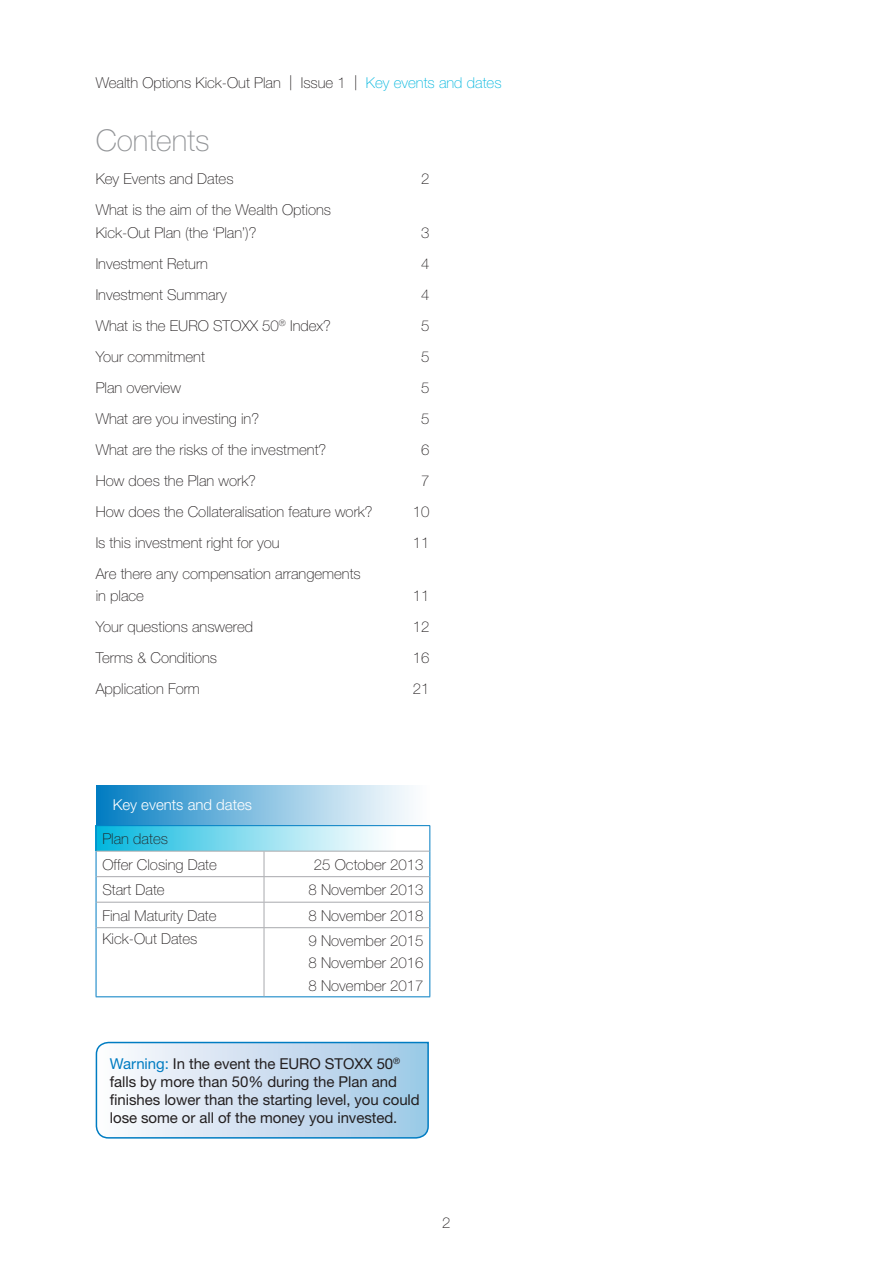
<style>
.page{position:relative;width:893px;height:1263px;background:#fff}
.page>*{position:absolute;margin:0;border:0;box-sizing:border-box;transform-origin:0 0}
.t1{font:100 30px "Helvetica Neue";color:#939598}
.t2{font:100 15px/22.5px "Helvetica Neue";color:#231f20}
.t3{font:15px/18px "Helvetica Neue";letter-spacing:-.005em;color:#231f20}
.t4{font:300 15px "Helvetica Neue";color:#fff}
.s1{color:#00b6de}
.s2{color:#007cc2}
</style>
<div class="page">
<div style="left:96px;top:785px;width:333px;height:40px;background:linear-gradient(to right,#067fc3,#fff)"></div>
<div style="left:96px;top:826px;width:300px;height:25px;background:linear-gradient(to right,#07b7de,#fff)"></div>
<svg style="left:96px;top:826px;width:1px;height:101px"></svg>
<hr style="left:96px;top:928px;width:1px;height:68px;background:#007cc2">
<hr style="left:96px;top:996px;width:168px;height:1px;background:#007cc2">
<hr style="left:264px;top:996px;width:166px;height:1px;background:#007cc2">
<hr style="left:96px;top:825px;width:168px;height:1px;background:#007cc2">
<hr style="left:264px;top:825px;width:166px;height:1px;background:#007cc2">
<svg style="left:429px;top:826px;width:1px;height:102px"></svg>
<hr style="left:429px;top:928px;width:1px;height:68px;background:#007cc2">
<hr style="left:96px;top:851px;width:168px;height:1px;background:#a8a9ad">
<hr style="left:264px;top:851px;width:165px;height:1px;background:#a8a9ad">
<hr style="left:96px;top:876px;width:168px;height:1px;background:#a8a9ad">
<hr style="left:264px;top:876px;width:165px;height:1px;background:#a8a9ad">
<hr style="left:96px;top:902px;width:168px;height:1px;background:#a8a9ad">
<hr style="left:264px;top:902px;width:165px;height:1px;background:#a8a9ad">
<svg style="left:264px;top:851px;width:1px;height:76px"></svg>
<hr style="left:96px;top:927px;width:168px;height:1px;background:#a8a9ad">
<hr style="left:264px;top:927px;width:165px;height:1px;background:#a8a9ad">
<hr style="left:264px;top:928px;width:1px;height:68px;background:#a8a9ad">
<svg style="left:95px;top:1041px;width:334px;height:98px;background:#c7ddef"></svg>
<p class="t2" style="left:96px;top:72px;width:407px">Wealth Options Kick-Out Plan | Issue 1 | <span class="s1">Key events and dates</span></p>
<h1 class="t1" style="left:96px;top:123px;width:115px">Contents</h1>
<p class="t2" style="left:96px;top:168px;width:139px">Key Events and Dates</p>
<p class="t2" style="left:421px;top:168px;width:10px">2</p>
<p class="t2" style="left:96px;top:199px;width:237px">What is the aim of the Wealth Options<br>Kick-Out Plan (the ‘Plan’)?</p>
<p class="t2" style="left:421px;top:221px;width:10px">3</p>
<p class="t2" style="left:96px;top:252px;width:114px">Investment Return</p>
<p class="t2" style="left:421px;top:252px;width:10px">4</p>
<p class="t2" style="left:96px;top:283px;width:133px">Investment Summary</p>
<p class="t2" style="left:421px;top:283px;width:10px">4</p>
<p class="t2" style="left:96px;top:314px;width:237px">What is the EURO STOXX 50<sup>®</sup> Index?</p>
<p class="t2" style="left:421px;top:314px;width:10px">5</p>
<p class="t2" style="left:96px;top:345px;width:111px">Your commitment</p>
<p class="t2" style="left:421px;top:345px;width:10px">5</p>
<p class="t2" style="left:96px;top:376px;width:87px">Plan overview</p>
<p class="t2" style="left:421px;top:376px;width:10px">5</p>
<p class="t2" style="left:96px;top:407px;width:165px">What are you investing in?</p>
<p class="t2" style="left:421px;top:407px;width:10px">5</p>
<p class="t2" style="left:96px;top:438px;width:232px">What are the risks of the investment?</p>
<p class="t2" style="left:421px;top:438px;width:10px">6</p>
<p class="t2" style="left:96px;top:469px;width:162px">How does the Plan work?</p>
<p class="t2" style="left:421px;top:469px;width:10px">7</p>
<p class="t2" style="left:96px;top:500px;width:278px">How does the Collateralisation feature work?</p>
<p class="t2" style="left:413px;top:500px;width:18px">10</p>
<p class="t2" style="left:96px;top:531px;width:186px">Is this investment right for you</p>
<p class="t2" style="left:413px;top:531px;width:18px">11</p>
<p class="t2" style="left:96px;top:562px;width:267px">Are there any compensation arrangements in place</p>
<p class="t2" style="left:413px;top:585px;width:18px">11</p>
<p class="t2" style="left:96px;top:616px;width:159px">Your questions answered</p>
<p class="t2" style="left:413px;top:616px;width:18px">12</p>
<p class="t2" style="left:96px;top:647px;width:123px">Terms &amp; Conditions</p>
<p class="t2" style="left:413px;top:647px;width:18px">16</p>
<p class="t2" style="left:96px;top:678px;width:106px">Application Form</p>
<p class="t2" style="left:413px;top:678px;width:18px">21</p>
<p class="t4" style="left:113px;top:795px;width:141px">Key events and dates</p>
<p class="t2" style="left:102px;top:826px;width:116px;line-height:25.5px">Plan dates<br>Offer Closing Date</p>
<p class="t2" style="left:314px;top:853px;width:111px">25 October 2013</p>
<p class="t2" style="left:102px;top:879px;width:64px">Start Date</p>
<p class="t2" style="left:309px;top:879px;width:116px">8 November 2013</p>
<p class="t2" style="left:102px;top:904px;width:116px">Final Maturity Date</p>
<p class="t2" style="left:309px;top:904px;width:116px">8 November 2018</p>
<p class="t2" style="left:102px;top:927px;width:97px">Kick-Out Dates</p>
<p class="t2" style="left:309px;top:929px;width:116px;text-align:justify">9 November 2015<br>8 November 2016<br>8 November 2017</p>
<p class="t3" style="left:110px;top:1054px;width:311px"><span class="s2">Warning:</span> In the event the EURO STOXX 50<sup>® </sup>falls by more than 50% during the Plan and finishes lower than the starting level, you could lose some or all of the money you invested.</p>
<p class="t2" style="left:442px;top:1211px;width:10px">2</p>
</div>
